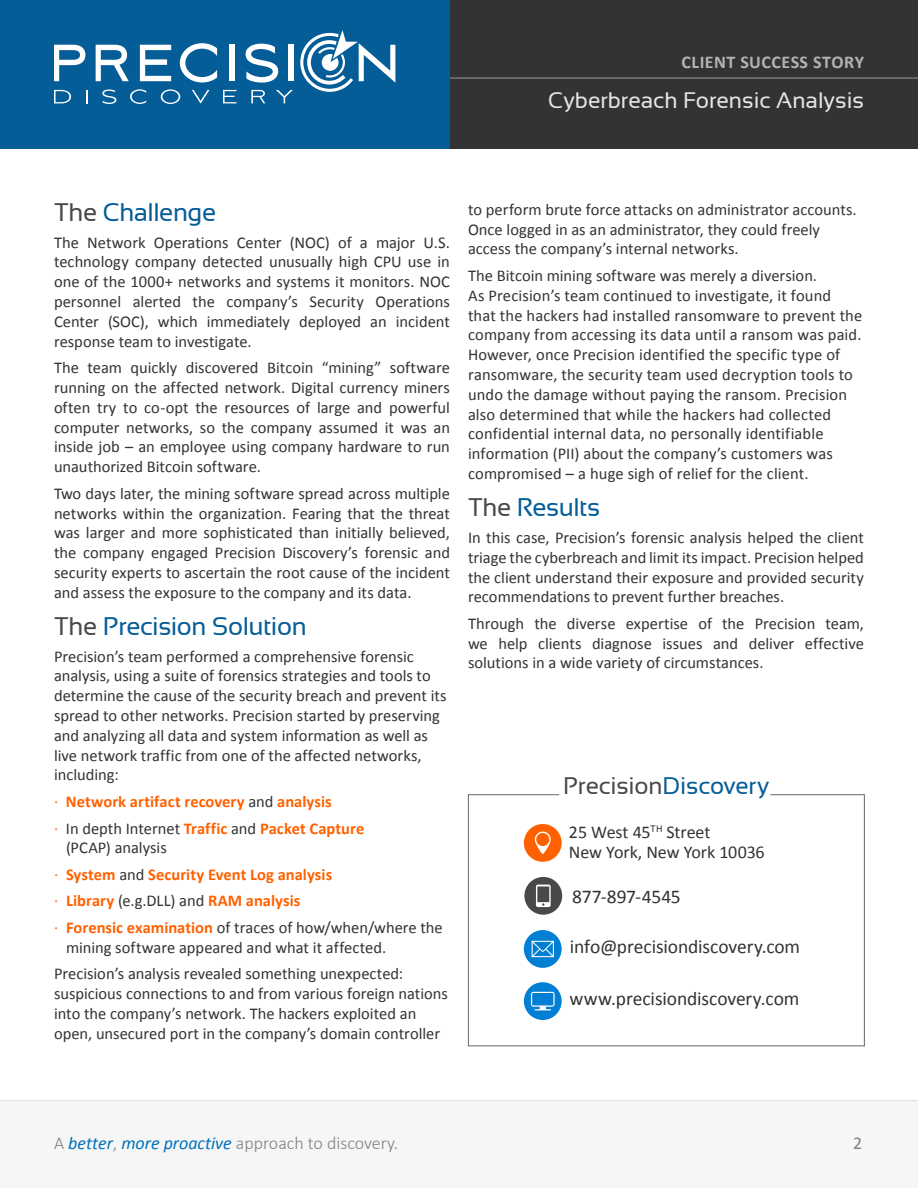
<style>
.page{position:relative;width:918px;height:1188px;background:#fff}
.page>*{position:absolute;margin:0;border:0;box-sizing:border-box;transform-origin:0 0}
.t1{font:25.5px "Sansation";letter-spacing:-.015em;color:#055d98}
.t2{font:24px "Sansation";letter-spacing:-.005em;color:#494949}
.t3{font:22.5px "Sansation";color:#e6e6e6}
.t4{font:19.5px "Calibri";letter-spacing:-.005em;color:#333}
.t5{font:300 18px "Calibri";color:#808080}
.t6{font:18px/19.5px "Calibri";letter-spacing:-.005em;color:#333}
.t7{font:700 18px "Calibri";letter-spacing:.025em;color:#b3b3b3}
.t8{font:18px "Calibri";color:#808080}
.t9{font:16.5px/19.8px "Calibri";color:#333;text-align:justify}
.t10{font:700 16.5px/26.5px "Calibri";letter-spacing:.005em;color:#ff6100}
.s1{color:#494949}
.s2{font-weight:400}
.s3{font-weight:400;color:#333}
.s4{color:#055d98}
.s5{font-weight:400;font-style:italic;color:#0071bc}
</style>
<div class="page">
<svg style="left:0;top:1100px;width:918px;height:2px"></svg>
<div style="left:0;top:0;width:918px;height:148px;background:#333"></div>
<hr style="left:0;top:78px;width:918px;height:1px;background:#999">
<div style="left:0;top:0;width:450px;height:148px;background:#055d98"></div>
<div style="left:289px;top:45px;width:5px;height:36px;background:#fff"></div>
<svg style="left:276px;top:90px;width:17px;height:13px"></svg>
<svg style="left:246px;top:44px;width:32px;height:39px"></svg>
<svg style="left:251px;top:90px;width:14px;height:13px"></svg>
<div style="left:230px;top:45px;width:5px;height:36px;background:#fff"></div>
<svg style="left:223px;top:90px;width:13px;height:13px"></svg>
<svg style="left:180px;top:43px;width:37px;height:40px"></svg>
<svg style="left:192px;top:90px;width:17px;height:14px"></svg>
<svg style="left:140px;top:45px;width:31px;height:36px"></svg>
<svg style="left:161px;top:89px;width:19px;height:15px"></svg>
<svg style="left:130px;top:89px;width:16px;height:15px"></svg>
<svg style="left:96px;top:45px;width:33px;height:36px"></svg>
<svg style="left:102px;top:89px;width:14px;height:15px"></svg>
<svg style="left:86px;top:90px;width:2px;height:13px"></svg>
<svg style="left:54px;top:45px;width:31px;height:36px"></svg>
<svg style="left:54px;top:90px;width:17px;height:13px"></svg>
<svg style="left:300px;top:30px;width:95px;height:62px"></svg>
<svg style="left:468px;top:794px;width:397px;height:253px"></svg>
<p class="t7" style="left:682px;top:50px;width:184px">CLIENT SUCCESS STORY</p>
<h3 class="t3" style="left:548px;top:88px;width:317px">Cyberbreach Forensic Analysis</h3>
<h1 class="t1" style="left:54px;top:198px;width:164px"><span class="s1">The</span> Challenge</h1>
<p class="t9" style="left:54px;top:232px;width:398px">The Network Operations Center (NOC) of a major U.S. technology company detected unusually high CPU use in one of the 1000+ networks and systems it monitors. NOC personnel alerted the company’s Security Operations Center (SOC), which immediately deployed an incident response team to investigate.</p>
<p class="t9" style="left:54px;top:358px;width:398px">The team quickly discovered Bitcoin “mining” software running on the affected network. Digital currency miners often try to co-opt the resources of large and powerful computer networks, so the company assumed it was an inside job – an employee using company hardware to run unauthorized Bitcoin software.</p>
<p class="t9" style="left:54px;top:483px;width:398px">Two days later, the mining software spread across multiple networks within the organization. Fearing that the threat was larger and more sophisticated than initially believed, the company engaged Precision Discovery’s forensic and security experts to ascertain the root cause of the incident and assess the exposure to the company and its data.</p>
<h1 class="t1" style="left:54px;top:612px;width:254px"><span class="s1">The</span> Precision Solution</h1>
<p class="t9" style="left:54px;top:646px;width:394px;text-align:left">Precision’s team performed a comprehensive forensic analysis, using a suite of forensics strategies and tools to determine the cause of the security breach and prevent its spread to other networks. Precision started by preserving and analyzing all data and system information as well as live network traffic from one of the affected networks, including:</p>
<p class="t10" style="left:54px;top:788px;width:312px"><span class="s2">·</span> Network artifact recovery <span class="s3">and</span> analysis<br><span class="s2">·</span> <span class="s3">In depth Internet</span> Traffic <span class="s3">and</span> Packet Capture</p>
<p class="t10" style="left:54px;top:835px;width:390px;text-indent:12px"><span class="s3">(PCAP) analysis<br></span><span class="s2">·</span> System <span class="s3">and</span> Security Event Log analysis<br><span class="s2">·</span> Library <span class="s3">(e.g.DLL) and</span> RAM analysis<br><span class="s2">·</span> Forensic examination <span class="s3">of traces of how/when/where the</span></p>
<p class="t9" style="left:54px;top:934px;width:351px;line-height:26.5px;text-align:center">mining software appeared and what it affected.<br>Precision’s analysis revealed something unexpected:</p>
<p class="t9" style="left:54px;top:984px;width:395px;text-align:left">suspicious connections to and from various foreign nations into the company’s network. The hackers exploited an open, unsecured port in the company’s domain controller</p>
<p class="t9" style="left:468px;top:200px;width:390px;text-align:left">to perform brute force attacks on administrator accounts.<br>Once logged in as an administrator, they could freely access the company’s internal networks.</p>
<p class="t9" style="left:468px;top:266px;width:396px;text-align:left">The Bitcoin mining software was merely a diversion.<br>As Precision’s team continued to investigate, it found that the hackers had installed ransomware to prevent the company from accessing its data until a ransom was paid.<br>However, once Precision identified the specific type of ransomware, the security team used decryption tools to undo the damage without paying the ransom. Precision also determined that while the hackers had collected confidential internal data, no personally identifiable information (PII) about the company’s customers was compromised – a huge sigh of relief for the client.</p>
<h1 class="t1" style="left:468px;top:493px;width:134px"><span class="s1">The</span> Results</h1>
<p class="t9" style="left:468px;top:528px;width:398px">In this case, Precision’s forensic analysis helped the client triage the cyberbreach and limit its impact. Precision helped the client understand their exposure and provided security recommendations to prevent further breaches.</p>
<p class="t9" style="left:468px;top:614px;width:398px">Through the diverse expertise of the Precision team, we help clients diagnose issues and deliver effective solutions in a wide variety of circumstances.</p>
<h2 class="t2" style="left:563px;top:773px;width:208px">Precision<span class="s4">Discovery</span></h2>
<p class="t6" style="left:569px;top:823px;width:197px">25 West 45<sup>TH</sup> Street<br>New York, New York 10036</p>
<p class="t4" style="left:572px;top:884px;width:110px">877-897-4545</p>
<p class="t4" style="left:570px;top:934px;width:232px">info@precisiondiscovery.com</p>
<p class="t4" style="left:570px;top:986px;width:232px">www.precisiondiscovery.com</p>
<p class="t5" style="left:54px;top:1132px;width:346px">A <span class="s5">better</span>, <span class="s5">more proactive</span> approach to discovery.</p>
<p class="t8" style="left:853px;top:1132px;width:11px">2</p>
</div>
